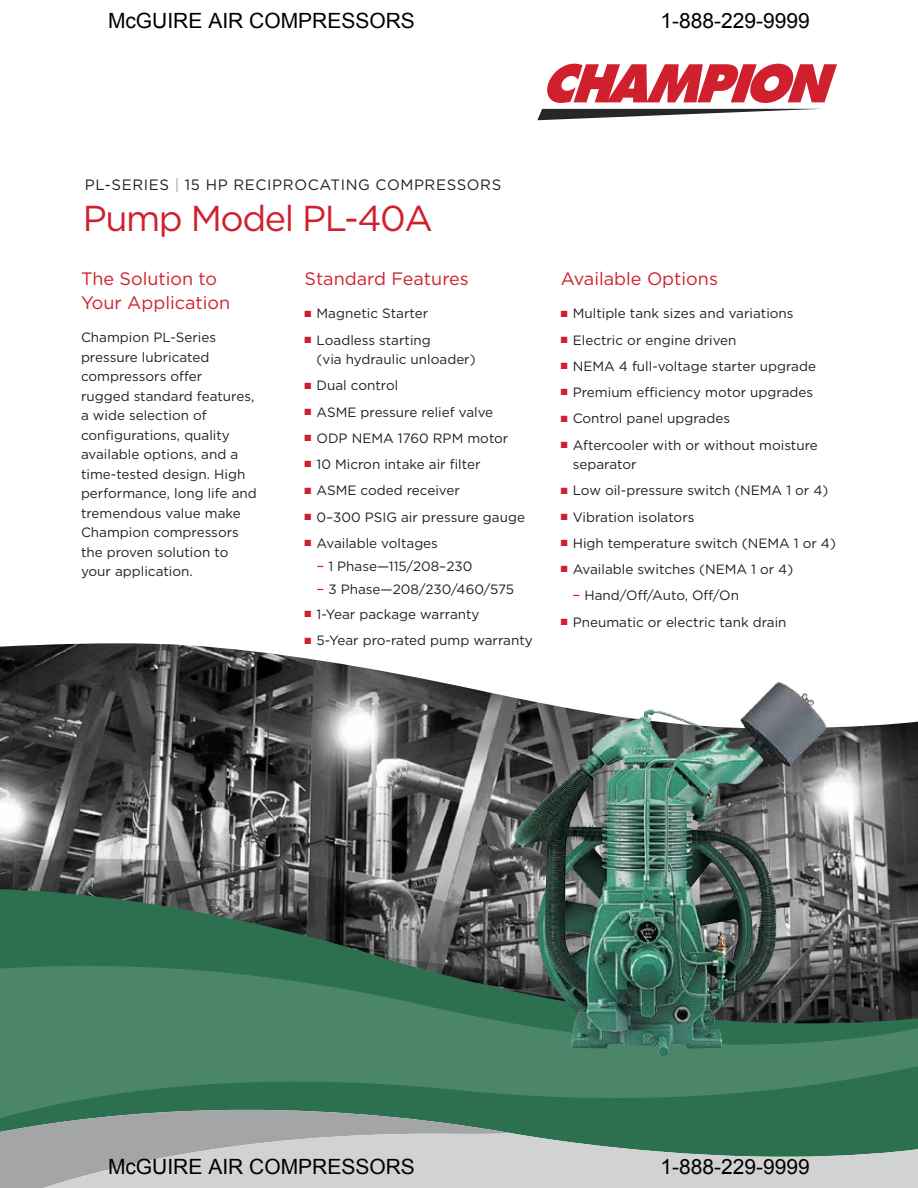
<style>
.page{position:relative;width:918px;height:1188px;background:#fff}
.page>*{position:absolute;margin:0;border:0;box-sizing:border-box;transform-origin:0 0}
.t1{font:36px "Gotham";letter-spacing:-.04em;color:#d0202e}
.t2{font:21px "Arial";color:#000}
.t3{font:18px/24px "Gotham";color:#d0202e}
.t4{font:15px "Gotham";letter-spacing:.04em;color:#231f20}
.t5{font:13.5px/19.5px "Gotham";color:#231f20}
.s1{color:#a4a5a6}
.s2{color:#d0202e}
.s3{font-size:15px;color:#d0202e}
</style>
<div class="page">
<svg style="left:537px;top:109px;width:279px;height:11px"></svg>
<svg style="left:547px;top:64px;width:290px;height:39px"></svg>
<img style="left:0;top:643px;width:918px;height:216px">
<svg style="left:0;top:859px;width:918px;height:30px;background:#616765"></svg>
<svg style="left:0;top:889px;width:918px;height:244px;background:#49685b"></svg>
<svg style="left:0;top:962px;width:918px;height:160px;background:#40755d"></svg>
<svg style="left:0;top:1094px;width:512px;height:94px;background:#608775"></svg>
<svg style="left:5px;top:1133px;width:913px;height:55px;background:#b1bcb7"></svg>
<img style="left:515px;top:683px;width:261px;height:147px">
<h2 class="t2" style="left:108px;top:7px;width:308px">McGUIRE AIR COMPRESSORS</h2>
<h2 class="t2" style="left:661px;top:7px;width:151px">1-888-229-9999</h2>
<p class="t4" style="left:85px;top:175px;width:418px">PL-SERIES <span class="s1">|</span> 15 HP RECIPROCATING COMPRESSORS</p>
<h1 class="t1" style="left:83px;top:195px;width:352px">Pump Model PL-40A</h1>
<h3 class="t3" style="left:81px;top:267px;width:151px">The Solution to<br>Your Application</h3>
<p class="t5" style="left:81px;top:328px;width:177px">Champion PL-Series pressure lubricated compressors offer<br>rugged standard features, a wide selection of configurations, quality available options, and a time-tested design. High performance, long life and tremendous value make<br>Champion compressors the proven solution to your application.</p>
<h3 class="t3" style="left:305px;top:267px;width:166px">Standard Features</h3>
<p class="t5" style="left:305px;top:304px;width:125px"><span class="s2">■</span> Magnetic Starter</p>
<p class="t5" style="left:317px;top:330px;width:161px;text-indent:-12px"><span class="s2">■</span> Loadless starting<br>(via hydraulic unloader)</p>
<p class="t5" style="left:305px;top:376px;width:95px"><span class="s2">■</span> Dual control</p>
<p class="t5" style="left:305px;top:402px;width:190px"><span class="s2">■</span> ASME pressure relief valve</p>
<p class="t5" style="left:305px;top:428px;width:205px"><span class="s2">■</span> ODP NEMA 1760 RPM motor</p>
<p class="t5" style="left:305px;top:454px;width:177px"><span class="s2">■</span> 10 Micron intake air filter</p>
<p class="t5" style="left:305px;top:481px;width:157px"><span class="s2">■</span> ASME coded receiver</p>
<p class="t5" style="left:305px;top:507px;width:222px"><span class="s2">■</span> 0–300 PSIG air pressure gauge</p>
<p class="t5" style="left:305px;top:533px;width:135px"><span class="s2">■</span> Available voltages</p>
<p class="t5" style="left:316px;top:556px;width:158px"><span class="s3">–</span> 1 Phase—115/208–230</p>
<p class="t5" style="left:316px;top:580px;width:199px"><span class="s3">–</span> 3 Phase—208/230/460/575</p>
<p class="t5" style="left:305px;top:604px;width:176px"><span class="s2">■</span> 1-Year package warranty</p>
<p class="t5" style="left:305px;top:631px;width:230px"><span class="s2">■</span> 5-Year pro-rated pump warranty</p>
<h3 class="t3" style="left:561px;top:267px;width:159px">Available Options</h3>
<p class="t5" style="left:561px;top:304px;width:234px"><span class="s2">■</span> Multiple tank sizes and variations</p>
<p class="t5" style="left:561px;top:330px;width:177px"><span class="s2">■</span> Electric or engine driven</p>
<p class="t5" style="left:561px;top:356px;width:257px"><span class="s2">■</span> NEMA 4 full-voltage starter upgrade</p>
<p class="t5" style="left:561px;top:382px;width:254px"><span class="s2">■</span> Premium efficiency motor upgrades</p>
<p class="t5" style="left:561px;top:409px;width:171px"><span class="s2">■</span> Control panel upgrades</p>
<p class="t5" style="left:573px;top:435px;width:247px;text-indent:-12px"><span class="s2">■</span> Aftercooler with or without moisture separator</p>
<p class="t5" style="left:561px;top:481px;width:269px"><span class="s2">■</span> Low oil-pressure switch (NEMA 1 or 4)</p>
<p class="t5" style="left:561px;top:507px;width:135px"><span class="s2">■</span> Vibration isolators</p>
<p class="t5" style="left:561px;top:533px;width:277px"><span class="s2">■</span> High temperature switch (NEMA 1 or 4)</p>
<p class="t5" style="left:561px;top:559px;width:234px"><span class="s2">■</span> Available switches (NEMA 1 or 4)</p>
<p class="t5" style="left:573px;top:586px;width:168px"><span class="s3">–</span> Hand/Off/Auto, Off/On</p>
<p class="t5" style="left:561px;top:612px;width:227px"><span class="s2">■</span> Pneumatic or electric tank drain</p>
<h2 class="t2" style="left:108px;top:1153px;width:308px">McGUIRE AIR COMPRESSORS</h2>
<h2 class="t2" style="left:661px;top:1153px;width:151px">1-888-229-9999</h2>
</div>
